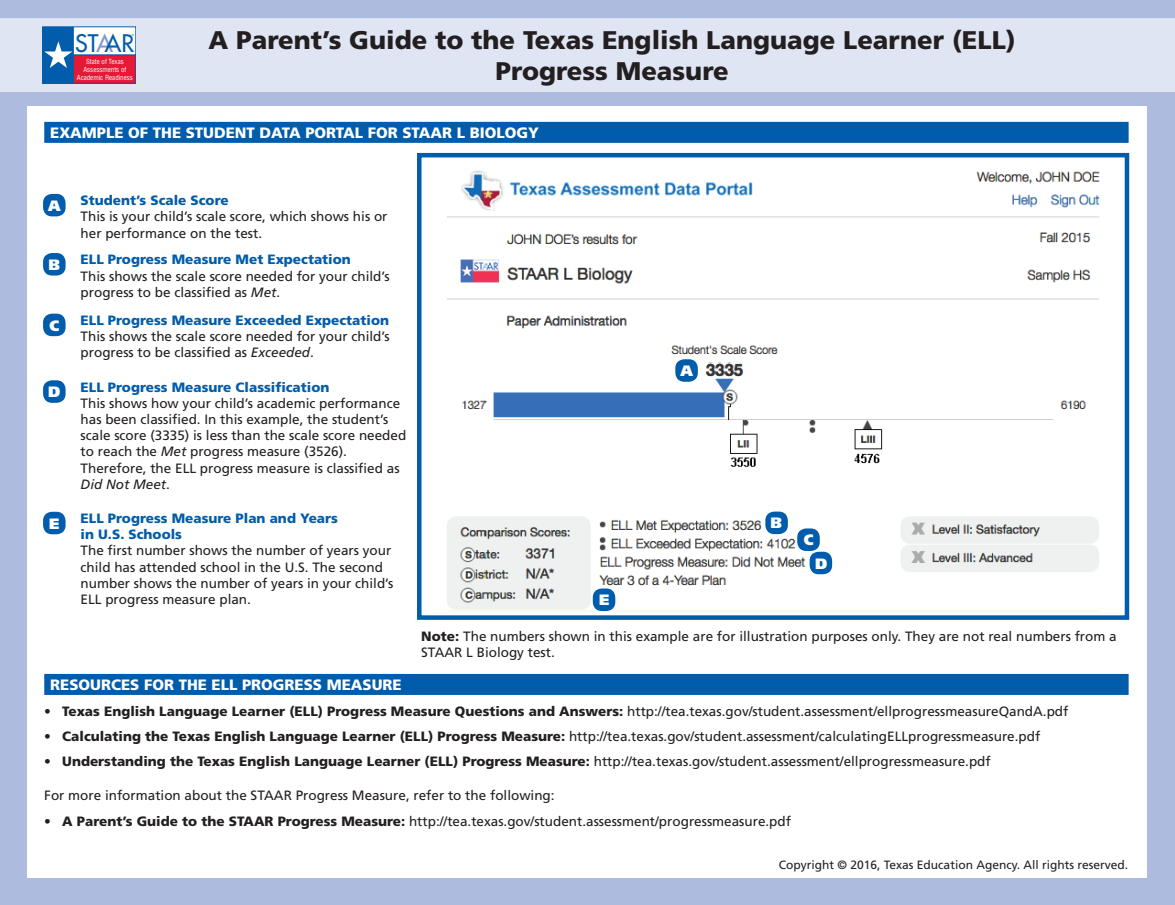
<style>
.page{position:relative;width:1175px;height:905px;background:#fff}
.page>*{position:absolute;margin:0;border:0;box-sizing:border-box;transform-origin:0 0}
.t1{font:900 25.5px/30.6px "Frutiger LT Std";color:#231f20;text-align:center}
.t2{font:23.55px "Futura";letter-spacing:-.04em;color:#015dab}
.t3{font:900 15px "Frutiger LT Std";color:#fff}
.t4{font:900 15px "Frutiger LT Std";color:#fff}
.PAGE_2_BODY_TEXT{font:13.5px/16.2px "Frutiger LT Std";color:#231f20}
.EXPLANATION_HEADER_P{font:900 13.5px/16.2px "Frutiger LT Std";color:#015dab}
.t5{font:900 13.5px "Frutiger LT Std";color:#231f20}
.PAGE_1_BODY_TEXT{font:13.5px "Frutiger LT Std";color:#231f20}
.EXPLANATION_TEXT{font:12px "Frutiger LT Std";color:#231f20}
.t6{font:condensed 6.9px/8.2px "Helvetica";color:#fff;text-align:center}
.t7{font:2.7px "Helvetica";color:#015dab}
.s1{color:#7f99cd}
.s2{font-style:italic}
.s3{font-weight:900}
.s4{font-weight:400}
</style>
<div class="page">
<div style="left:0;top:0;width:1174px;height:904px;background:#adbcde"></div>
<div style="left:28px;top:106px;width:1119px;height:772px;background:#fff"></div>
<div style="left:0;top:18px;width:1174px;height:74px;background:#e0e5f3"></div>
<div style="left:43px;top:27px;width:31px;height:56px;background:#015dab"></div>
<div style="left:42px;top:27px;width:32px;height:57px;border:1px solid #015dab"></div>
<div style="left:73px;top:27px;width:63px;height:28px;background:#fff"></div>
<div style="left:73px;top:55px;width:63px;height:28px;background:#e51836"></div>
<div style="left:73px;top:55px;width:63px;height:29px;border:1px solid #015dab"></div>
<svg style="left:44px;top:41px;width:28px;height:27px"></svg>
<div style="left:44px;top:122px;width:1084px;height:21px;background:#015dab"></div>
<div style="left:44px;top:674px;width:1084px;height:21px;background:#015dab"></div>
<div style="left:43px;top:194px;width:23px;height:22px;background:#015dab;border-radius:9px"></div>
<div style="left:43px;top:253px;width:23px;height:22px;background:#015dab;border-radius:9px"></div>
<div style="left:43px;top:313px;width:23px;height:23px;background:#015dab;border-radius:9px"></div>
<div style="left:43px;top:380px;width:23px;height:23px;background:#015dab;border-radius:9px"></div>
<div style="left:43px;top:512px;width:23px;height:22px;background:#015dab;border-radius:9px"></div>
<img style="left:447px;top:170px;width:653px;height:442px">
<div style="left:675px;top:359px;width:23px;height:23px;background:#015dab;border-radius:9px"></div>
<div style="left:765px;top:511px;width:23px;height:23px;background:#015dab;border-radius:9px"></div>
<div style="left:797px;top:528px;width:22px;height:23px;background:#015dab;border-radius:9px"></div>
<div style="left:809px;top:551px;width:23px;height:23px;background:#015dab;border-radius:9px"></div>
<div style="left:593px;top:588px;width:22px;height:23px;background:#015dab;border-radius:9px"></div>
<div style="left:417px;top:153px;width:712px;height:467px;border:4px solid #015dab"></div>
<p class="t7" style="left:132px;top:34px;width:3px">®</p>
<h1 class="t1" style="left:208px;top:25px;width:808px">A Parent’s Guide to the Texas English Language Learner (ELL)<br>Progress Measure</h1>
<p class="t2" style="left:75px;top:28px;width:61px">ST<span class="s1">A</span>AR</p>
<p class="t6" style="left:77px;top:57px;width:57px">State of Texas<br>Assessments of<br>Academic Readiness</p>
<h2 class="t3" style="left:50px;top:124px;width:490px">EXAMPLE OF THE STUDENT DATA PORTAL FOR STAAR L BIOLOGY</h2>
<p class="t4" style="left:48px;top:196px;width:14px">A</p>
<p class="EXPLANATION_HEADER_P" style="left:81px;top:192px;width:150px">Student’s Scale Score</p>
<p class="PAGE_2_BODY_TEXT" style="left:81px;top:209px;width:308px">This is your child’s scale score, which shows his or her performance on the test.</p>
<p class="t4" style="left:48px;top:255px;width:13px">B</p>
<p class="EXPLANATION_HEADER_P" style="left:81px;top:251px;width:272px">ELL Progress Measure Met Expectation</p>
<p class="PAGE_2_BODY_TEXT" style="left:81px;top:268px;width:311px">This shows the scale score needed for your child’s progress to be classified as <span class="s2">Met</span>.</p>
<p class="t4" style="left:49px;top:316px;width:11px">C</p>
<p class="EXPLANATION_HEADER_P" style="left:81px;top:312px;width:310px">ELL Progress Measure Exceeded Expectation</p>
<p class="PAGE_2_BODY_TEXT" style="left:81px;top:328px;width:311px">This shows the scale score needed for your child’s progress to be classified as <span class="s2">Exceeded</span>.</p>
<p class="t4" style="left:48px;top:383px;width:14px">D</p>
<p class="EXPLANATION_HEADER_P" style="left:81px;top:378px;width:250px">ELL Progress Measure Classification</p>
<p class="PAGE_2_BODY_TEXT" style="left:81px;top:395px;width:327px">This shows how your child’s academic performance has been classified. In this example, the student’s scale score (3335) is less than the scale score needed to reach the <span class="s2">Met</span> progress measure (3526).<br>Therefore, the ELL progress measure is classified as <span class="s2">Did Not Meet</span>.</p>
<p class="t4" style="left:49px;top:514px;width:12px">E</p>
<p class="EXPLANATION_HEADER_P" style="left:81px;top:510px;width:259px">ELL Progress Measure Plan and Years in U.S. Schools</p>
<p class="PAGE_2_BODY_TEXT" style="left:81px;top:542px;width:314px">The first number shows the number of years your child has attended school in the U.S. The second number shows the number of years in your child’s ELL progress measure plan.</p>
<p class="t4" style="left:680px;top:362px;width:14px">A</p>
<p class="t4" style="left:770px;top:514px;width:13px">B</p>
<p class="t4" style="left:803px;top:531px;width:11px">C</p>
<p class="t4" style="left:815px;top:554px;width:14px">D</p>
<p class="t4" style="left:599px;top:591px;width:12px">E</p>
<p class="PAGE_2_BODY_TEXT" style="left:421px;top:628px;width:697px"><span class="s3">Note:</span> The numbers shown in this example are for illustration purposes only. They are not real numbers from a<br>STAAR L Biology test.</p>
<h2 class="t3" style="left:50px;top:676px;width:353px">RESOURCES FOR THE ELL PROGRESS MEASURE</h2>
<p class="PAGE_2_BODY_TEXT" style="left:44px;top:703px;width:1025px">• <span class="s3">Texas English Language Learner (ELL) Progress Measure Questions and Answers:</span> http://tea.texas.gov/student.assessment/ellprogressmeasureQandA.pdf</p>
<p class="PAGE_2_BODY_TEXT" style="left:44px;top:728px;width:997px">• <span class="s3">Calculating the Texas English Language Learner (ELL) Progress Measure:</span> http://tea.texas.gov/student.assessment/calculatingELLprogressmeasure.pdf</p>
<p class="t5" style="left:44px;top:753px;width:948px"><span class="s4">•</span> Understanding the Texas English Language Learner (ELL) Progress Measure: <span class="s4">http://tea.texas.gov/student.assessment/ellprogressmeasure.pdf</span></p>
<p class="PAGE_1_BODY_TEXT" style="left:44px;top:787px;width:512px">For more information about the STAAR Progress Measure, refer to the following:</p>
<p class="PAGE_2_BODY_TEXT" style="left:44px;top:812px;width:748px">• <span class="s3">A Parent’s Guide to the STAAR Progress Measure:</span> http://tea.texas.gov/student.assessment/progressmeasure.pdf</p>
<p class="EXPLANATION_TEXT" style="left:778px;top:858px;width:351px">Copyright © 2016, Texas Education Agency. All rights reserved.</p>
</div>
